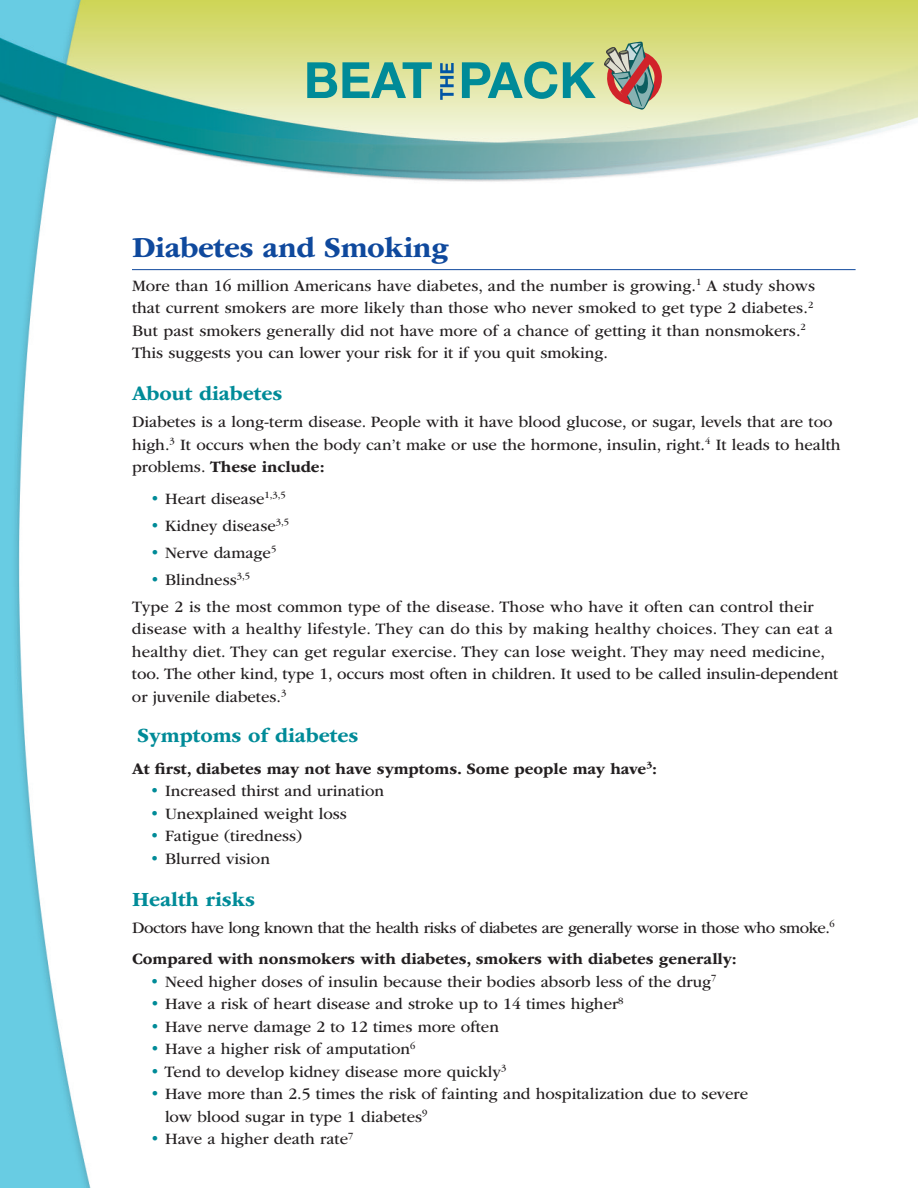
<style>
.page{position:relative;width:918px;height:1188px;background:#fff}
.page>*{position:absolute;margin:0;border:0;box-sizing:border-box;transform-origin:0 0}
.t1{font:700 30px "ITC Garamond Std";letter-spacing:-.01em;color:#0f499d}
.t2{font:700 21px "ITC Garamond Std";color:#008b98}
.t3{font:16.5px/22.5px "ITC Garamond Std";color:#231f20}
.t4{font:16.5px/31.5px "ITC Garamond Std";letter-spacing:-.025em;color:#231f20}
.t5{font:700 16.5px "ITC Garamond Std";color:#231f20}
.s1{font-weight:700}
.s2{color:#008b98}
</style>
<div class="page">
<img style="left:0;top:0;width:918px;height:1188px">
<svg style="left:307px;top:62px;width:125px;height:36px"></svg>
<svg style="left:440px;top:63px;width:14px;height:37px"></svg>
<svg style="left:462px;top:61px;width:95px;height:38px"></svg>
<svg style="left:563px;top:62px;width:33px;height:36px"></svg>
<svg style="left:603px;top:42px;width:59px;height:68px"></svg>
<hr style="left:132px;top:269px;width:724px;height:1px;background:#0f499d">
<h1 class="t1" style="left:132px;top:238px;width:318px">Diabetes and Smoking</h1>
<p class="t3" style="left:132px;top:276px;width:685px">More than 16 million Americans have diabetes, and the number is growing.<sup>1</sup> A study shows that current smokers are more likely than those who never smoked to get type 2 diabetes.<sup>2<br></sup>But past smokers generally did not have more of a chance of getting it than nonsmokers.<sup>2<br></sup>This suggests you can lower your risk for it if you quit smoking.</p>
<p class="t2" style="left:132px;top:386px;width:152px">About diabetes</p>
<p class="t3" style="left:132px;top:412px;width:710px">Diabetes is a long-term disease. People with it have blood glucose, or sugar, levels that are too high.<sup>3</sup> It occurs when the body can’t make or use the hormone, insulin, right.<sup>4</sup> It leads to health problems. <span class="s1">These include:</span></p>
<p class="t3" style="left:150px;top:489px;width:137px"><span class="s2">•</span> Heart disease<sup>1,3,5</sup></p>
<p class="t3" style="left:150px;top:516px;width:141px"><span class="s2">•</span> Kidney disease<sup>3,5</sup></p>
<p class="t3" style="left:150px;top:543px;width:128px"><span class="s2">•</span> Nerve damage<sup>5</sup></p>
<p class="t3" style="left:132px;top:567px;width:683px;line-height:27px;text-indent:18px"><span class="s2">•</span> Blindness<sup>3,5<br></sup>Type 2 is the most common type of the disease. Those who have it often can control their</p>
<p class="t3" style="left:132px;top:619px;width:708px">disease with a healthy lifestyle. They can do this by making healthy choices. They can eat a healthy diet. They can get regular exercise. They can lose weight. They may need medicine, too. The other kind, type 1, occurs most often in children. It used to be called insulin-dependent or juvenile diabetes.<sup>3</sup></p>
<p class="t2" style="left:137px;top:728px;width:223px">Symptoms of diabetes</p>
<p class="t5" style="left:132px;top:763px;width:527px">At first, diabetes may not have symptoms. Some people may have<sup>3</sup>:</p>
<p class="t3" style="left:150px;top:781px;width:236px"><span class="s2">•</span> Increased thirst and urination</p>
<p class="t3" style="left:150px;top:804px;width:198px"><span class="s2">•</span> Unexplained weight loss</p>
<p class="t3" style="left:150px;top:826px;width:154px"><span class="s2">•</span> Fatigue (tiredness)</p>
<p class="t3" style="left:150px;top:849px;width:121px"><span class="s2">•</span> Blurred vision</p>
<p class="t2" style="left:132px;top:892px;width:125px">Health risks</p>
<p class="t4" style="left:132px;top:913px;width:704px">Doctors have long known that the health risks of diabetes are generally worse in those who smoke.<sup>6<br></sup><span class="s1">Compared with nonsmokers with diabetes, smokers with diabetes generally:</span></p>
<p class="t3" style="left:150px;top:972px;width:568px"><span class="s2">•</span> Need higher doses of insulin because their bodies absorb less of the drug<sup>7</sup></p>
<p class="t3" style="left:150px;top:994px;width:475px"><span class="s2">•</span> Have a risk of heart disease and stroke up to 14 times higher<sup>8</sup></p>
<p class="t3" style="left:150px;top:1017px;width:350px"><span class="s2">•</span> Have nerve damage 2 to 12 times more often</p>
<p class="t3" style="left:150px;top:1039px;width:267px"><span class="s2">•</span> Have a higher risk of amputation<sup>6</sup></p>
<p class="t3" style="left:150px;top:1062px;width:358px"><span class="s2">•</span> Tend to develop kidney disease more quickly<sup>3</sup></p>
<p class="t3" style="left:165px;top:1084px;width:585px;text-indent:-15px"><span class="s2">•</span> Have more than 2.5 times the risk of fainting and hospitalization due to severe low blood sugar in type 1 diabetes<sup>9</sup></p>
<p class="t3" style="left:150px;top:1129px;width:205px"><span class="s2">•</span> Have a higher death rate<sup>7</sup></p>
</div>
